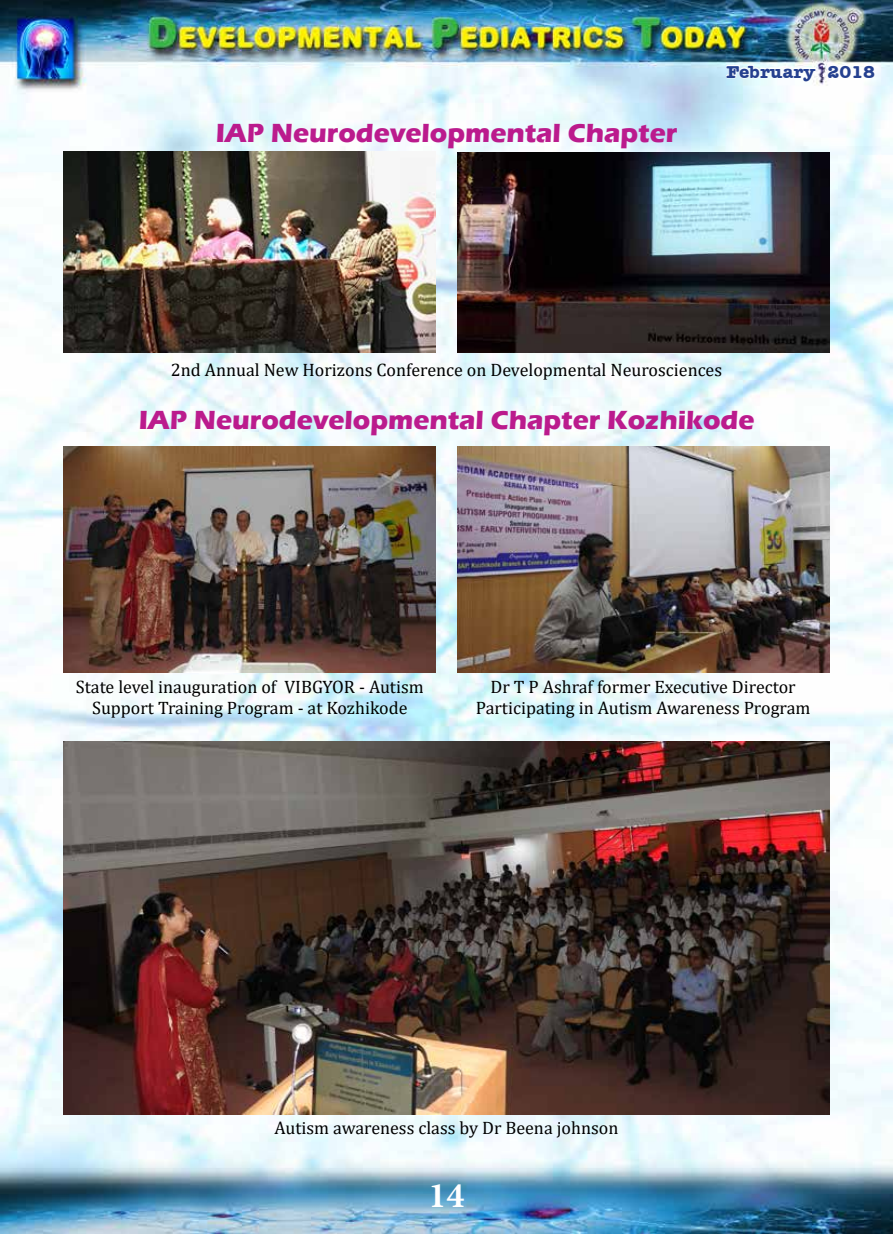
<style>
.page{position:relative;width:893px;height:1234px;background:#fff}
.page>*{position:absolute;margin:0;border:0;box-sizing:border-box;transform-origin:0 0}
.t1{font:700 36px "Minion Pro";color:#fff}
.t2{font:700 27px "Eras ITC";color:#bb1b8d}
.t3{font:18px/21.6px "Cambria";color:#000;text-align:center}
.t4{font:700 18px "Amer Typewriter IT Cby BT";color:#25408f}
</style>
<div class="page">
<img style="left:0;top:0;width:893px;height:1233px">
<svg style="left:725px;top:63px;width:93px;height:20px"></svg>
<svg style="left:826px;top:64px;width:50px;height:16px"></svg>
<img style="left:64px;top:151px;width:372px;height:202px">
<img style="left:64px;top:446px;width:372px;height:226px">
<img style="left:64px;top:741px;width:765px;height:372px">
<img style="left:457px;top:153px;width:372px;height:200px">
<img style="left:457px;top:446px;width:372px;height:226px">
<h2 class="t2" style="left:216px;top:118px;width:463px">IAP Neurodevelopmental Chapter</h2>
<p class="t4" style="left:727px;top:60px;width:150px">February 2018</p>
<p class="t3" style="left:171px;top:359px;width:553px">2nd Annual New Horizons Conference on Developmental Neurosciences</p>
<h2 class="t2" style="left:139px;top:405px;width:617px">IAP Neurodevelopmental Chapter Kozhikode</h2>
<p class="t3" style="left:76px;top:675px;width:349px">state level inauguration of VIBGYOR - Autism<br>Support Training Program - at Kozhikode</p>
<p class="t3" style="left:476px;top:675px;width:336px">Dr T P Ashraf former Executive director<br>Participating in Autism Awareness Program</p>
<p class="t3" style="left:275px;top:1116px;width:345px">Autism awareness class by Dr Beena johnson</p>
<h1 class="t1" style="left:428px;top:1169px;width:37px">14</h1>
</div>
